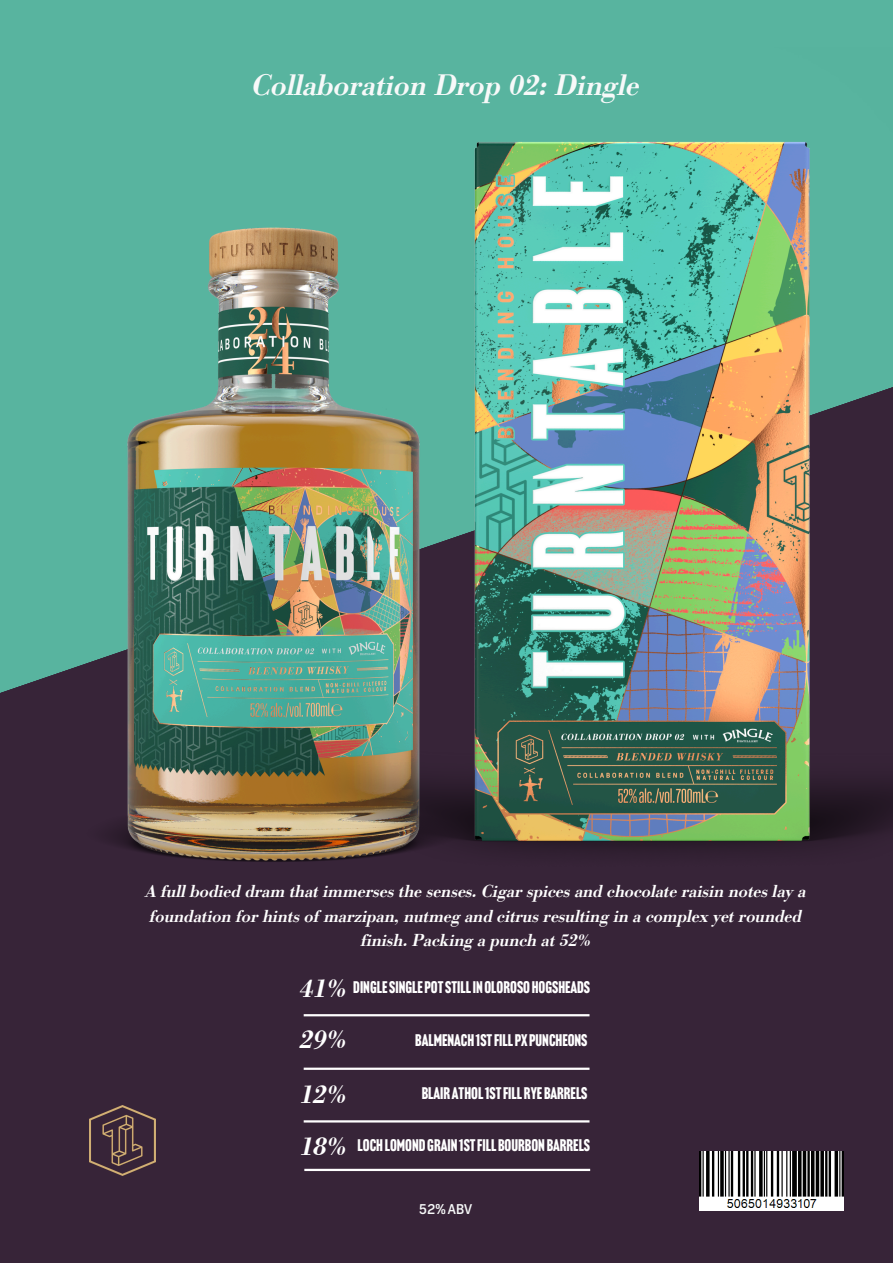
<style>
.page{position:relative;width:893px;height:1263px;background:#372438}
.page>*{position:absolute;margin:0;border:0;box-sizing:border-box;transform-origin:0 0}
.t1{font:italic 500 30.75px "URW Bodoni W01";color:#f7f9f9}
.t2{font:italic 500 27px "URW Bodoni W01";color:#fff}
.t3{font:italic 500 18px/24.8px "URW Bodoni W01";color:#fff;text-align:center}
.t4{font:16.5px "Headline Gothic ATF";color:#fff}
.t5{font:500 13.5px "Frank";color:#f7f9f9}
</style>
<div class="page">
<div style="left:0;top:0;width:893px;height:209px;background:#58b49f"></div>
<hr style="left:304px;top:1014px;width:285px;height:2px;background:#fff">
<hr style="left:304px;top:1067px;width:285px;height:3px;background:#fff">
<hr style="left:304px;top:1120px;width:285px;height:2px;background:#fff">
<hr style="left:304px;top:1169px;width:286px;height:2px;background:#fff">
<img style="left:89px;top:1105px;width:66px;height:71px">
<img style="left:0;top:209px;width:165px;height:647px">
<img style="left:165px;top:48px;width:728px;height:814px">
<img style="left:700px;top:1151px;width:144px;height:59px">
<h3 class="t1" style="left:253px;top:68px;width:389px">Collaboration Drop 02: Dingle</h3>
<h4 class="t3" style="left:146px;top:879px;width:662px">A full bodied dram that immerses the senses. Cigar spices and chocolate raisin notes lay a foundation for hints of marzipan, nutmeg and citrus resulting in a complex yet rounded finish. Packing a punch at 52%</h4>
<h2 class="t2" style="left:300px;top:973px;width:48px">41%</h2>
<h2 class="t2" style="left:300px;top:1024px;width:48px">29%</h2>
<h4 class="t2" style="left:300px;top:1079px;width:48px">12%</h4>
<p class="t2" style="left:300px;top:1131px;width:48px">18%</p>
<h4 class="t4" style="left:353px;top:980px;width:238px">DINGLESINGLEPOTSTILLINOLOROSOHOGSHEADS</h4>
<h2 class="t4" style="left:415px;top:1034px;width:174px">BALMENACH1STFILLPXPUNCHEONS</h2>
<p class="t4" style="left:422px;top:1086px;width:167px">BLAIRATHOL1STFILLRYEBARRELS</p>
<p class="t4" style="left:357px;top:1139px;width:234px">LOCHLOMONDGRAIN1STFILLBOURBONBARRELS</p>
<h2 class="t5" style="left:419px;top:1201px;width:55px">52% ABV</h2>
</div>
